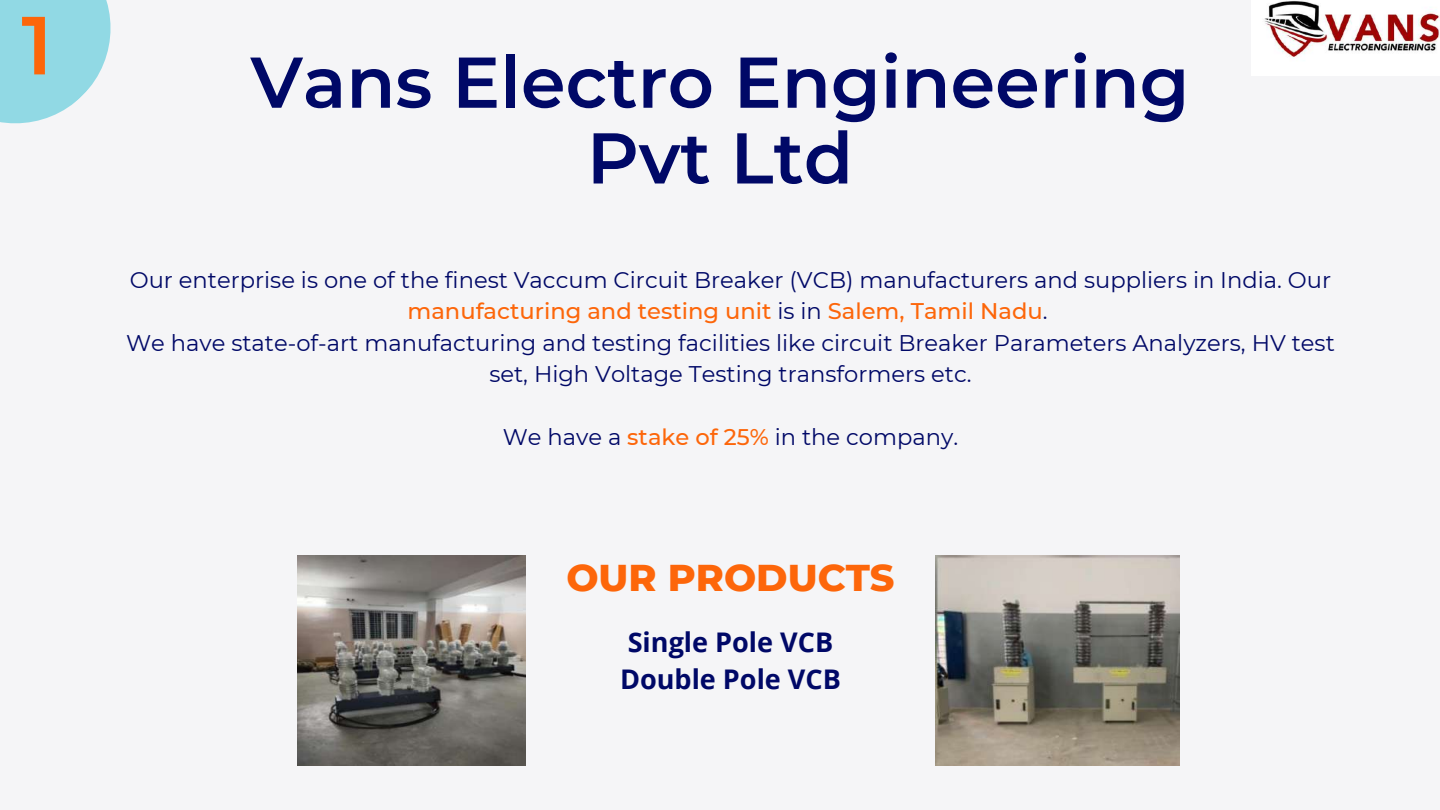
<style>
.page{position:relative;width:1440px;height:810px;background:#f5f5f7}
.page>*{position:absolute;margin:0;border:0;box-sizing:border-box;transform-origin:0 0}
.t1{font:600 82.2px "Montserrat";color:#fd660a}
.t2{font:600 71.7px/75.8px "Montserrat";color:#000867;text-align:center}
.t3{font:800 38.1px "Montserrat";color:#fd660a}
.t4{font:700 27.1px/37.5px "Open Sans";color:#000867}
.t5{font:22.6px/31.5px "Montserrat";color:#000867;text-align:center}
.s1{font-weight:500;color:#fd660a}
</style>
<div class="page">
<img style="left:297px;top:555px;width:229px;height:210px">
<img style="left:935px;top:555px;width:245px;height:210px">
<svg style="left:0;top:0;width:111px;height:124px;background:#9fdde6"></svg>
<img style="left:1265px;top:1px;width:175px;height:56px">
<h1 class="t1" style="left:21px;top:-5px;width:33px">1</h1>
<h2 class="t2" style="left:251px;top:44px;width:940px">Vans Electro Engineering<br>Pvt Ltd</h2>
<p class="t5" style="left:126px;top:264px;width:1210px">Our enterprise is one of the finest Vaccum Circuit Breaker (VCB) manufacturers and suppliers in India. Our <span class="s1">manufacturing and testing unit</span> is in <span class="s1">Salem, Tamil Nadu</span>.<br>We have state-of-art manufacturing and testing facilities like circuit Breaker Parameters Analyzers, HV test set, High Voltage Testing transformers etc.</p>
<p class="t5" style="left:503px;top:422px;width:457px">We have a <span class="s1">stake of 25%</span> in the company.</p>
<h3 class="t3" style="left:566px;top:554px;width:330px">OUR PRODUCTS</h3>
<p class="t4" style="left:620px;top:623px;width:222px">Single Pole VCB<br>Double Pole VCB</p>
</div>
